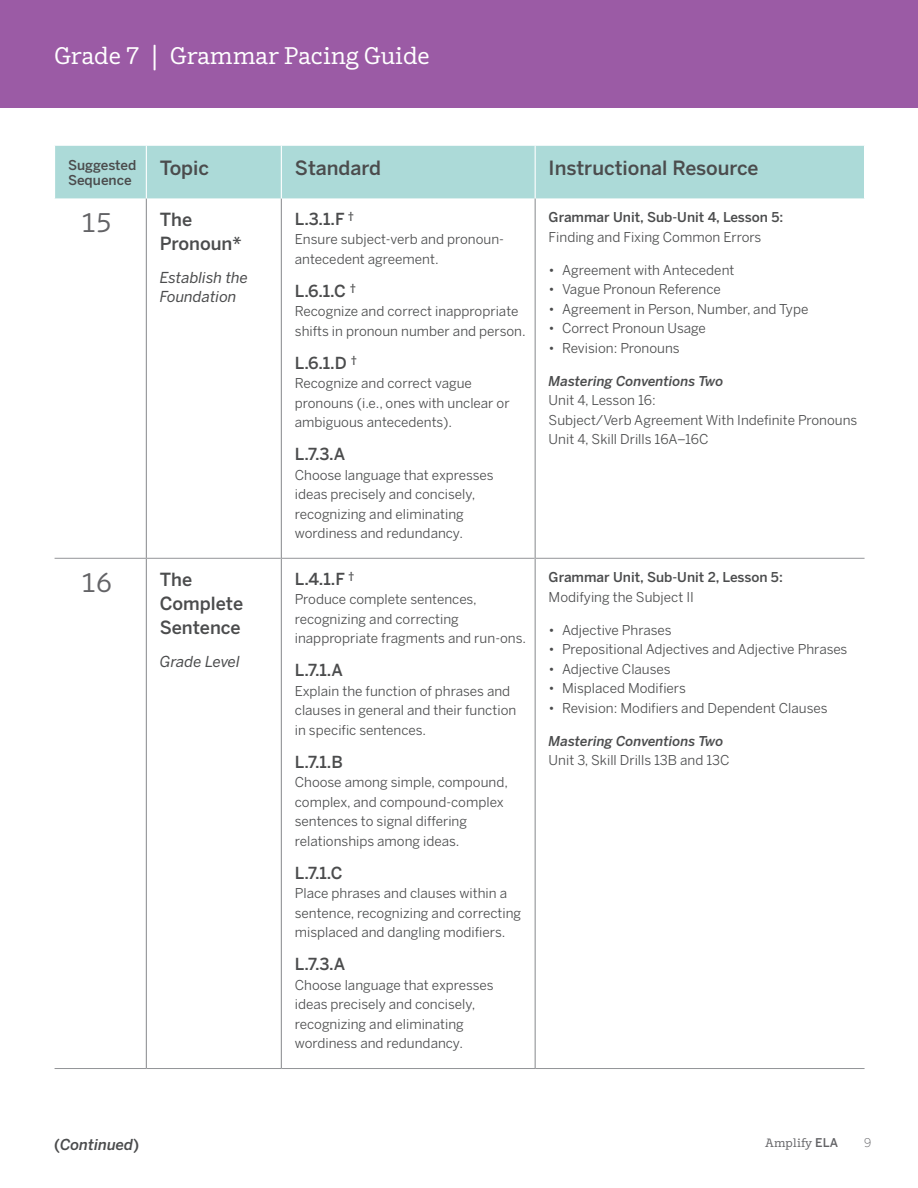
<style>
.page{position:relative;width:918px;height:1188px;background:#fff}
.page>*{position:absolute;margin:0;border:0;box-sizing:border-box;transform-origin:0 0}
.Number{font:27px "Amplify";color:#636366}
.t1{font:24px "Amplify";color:#fff}
.h2_Table_HeaderText{font:500 19.5px "Benton Sans";color:#4b4c4d}
.Table_Topic{font:500 18px/24px "Benton Sans";color:#4b4c4d}
.Standard_Text{font:500 16.5px "Benton Sans";color:#4b4c4d}
.Table_Topic-2{font:italic 15px/19.5px "Benton Sans";color:#4b4c4d}
.t2{font:italic 500 15px "Benton Sans";color:#4b4c4d}
.Standard_Text-2{font:13.5px/19.5px "Benton Sans";color:#4b4c4d}
.Table_ResourceCol{font:13.5px/19.5px "Benton Sans";color:#4b4c4d}
.Table_ResourceCol_1s{font:500 13.5px/19.5px "Benton Sans";color:#4b4c4d}
.h2_Table_HeaderText-2{font:500 13.5px/15px "Benton Sans";color:#4b4c4d}
.t3{font:12px "Amplify";letter-spacing:.02em;color:#636366}
.t4{font:300 12px "Benton Sans";color:#636366}
.s1{font-size:27px}
.s2{font-weight:400}
.s3{font-weight:500;font-style:italic}
.s4{font-style:normal}
.s5{font-family:"Benton Sans";font-weight:500}
</style>
<div class="page">
<div style="left:0;top:0;width:918px;height:108px;background:#9b5ba5"></div>
<div style="left:55px;top:146px;width:809px;height:52px;background:#acdad8"></div>
<hr style="left:146px;top:558px;width:135px;height:1px;background:#939598">
<hr style="left:282px;top:558px;width:253px;height:1px;background:#939598">
<hr style="left:536px;top:558px;width:329px;height:1px;background:#939598">
<hr style="left:146px;top:1068px;width:135px;height:1px;background:#939598">
<hr style="left:281px;top:1068px;width:254px;height:1px;background:#939598">
<hr style="left:535px;top:1068px;width:330px;height:1px;background:#939598">
<hr style="left:535px;top:198px;width:1px;height:360px;background:#939598">
<hr style="left:535px;top:558px;width:1px;height:510px;background:#939598">
<hr style="left:146px;top:198px;width:1px;height:360px;background:#939598">
<hr style="left:146px;top:559px;width:1px;height:509px;background:#939598">
<hr style="left:281px;top:198px;width:1px;height:360px;background:#939598">
<hr style="left:281px;top:558px;width:1px;height:510px;background:#939598">
<hr style="left:281px;top:146px;width:1px;height:52px;background:#fff">
<hr style="left:535px;top:146px;width:1px;height:52px;background:#fff">
<hr style="left:146px;top:146px;width:1px;height:52px;background:#fff">
<hr style="left:55px;top:1068px;width:91px;height:1px;background:#939598">
<hr style="left:55px;top:558px;width:91px;height:1px;background:#939598">
<h2 class="t1" style="left:54px;top:41px;width:377px">Grade 7 <span class="s1">|</span> Grammar Pacing Guide</h2>
<p class="h2_Table_HeaderText-2" style="left:68px;top:158px;width:70px">Suggested<br>Sequence</p>
<p class="h2_Table_HeaderText" style="left:160px;top:156px;width:51px">Topic</p>
<p class="h2_Table_HeaderText" style="left:295px;top:156px;width:88px">Standard</p>
<p class="h2_Table_HeaderText" style="left:549px;top:156px;width:211px">Instructional Resource</p>
<p class="Number" style="left:81px;top:206px;width:32px">15</p>
<p class="Table_Topic" style="left:160px;top:207px;width:83px">The<br>Pronoun*</p>
<p class="Table_Topic-2" style="left:160px;top:268px;width:90px">Establish the<br>Foundation</p>
<p class="Standard_Text" style="left:295px;top:208px;width:61px">L.3.1.F <sup>†</sup></p>
<p class="Standard_Text-2" style="left:295px;top:229px;width:211px">Ensure subject-verb and pronoun&shy;antecedent agreement.</p>
<p class="Standard_Text" style="left:295px;top:280px;width:62px">L.6.1.C <sup>†</sup></p>
<p class="Standard_Text-2" style="left:295px;top:301px;width:232px">Recognize and correct inappropriate shifts in pronoun number and person.</p>
<p class="Standard_Text" style="left:295px;top:352px;width:63px">L.6.1.D <sup>†</sup></p>
<p class="Standard_Text-2" style="left:295px;top:373px;width:216px">Recognize and correct vague pronouns (i.e., ones with unclear or ambiguous antecedents).</p>
<p class="Standard_Text" style="left:295px;top:444px;width:52px">L.7.3.A</p>
<p class="Standard_Text-2" style="left:295px;top:465px;width:200px">Choose language that expresses ideas precisely and concisely, recognizing and eliminating wordiness and redundancy.</p>
<p class="Table_ResourceCol_1s" style="left:549px;top:208px;width:236px">Grammar Unit, Sub-Unit 4, Lesson 5:<br><span class="s2">Finding and Fixing Common Errors</span></p>
<p class="Table_ResourceCol" style="left:549px;top:260px;width:187px">• Agreement with Antecedent</p>
<p class="Table_ResourceCol" style="left:549px;top:280px;width:174px">• Vague Pronoun Reference</p>
<p class="Table_ResourceCol" style="left:549px;top:299px;width:261px">• Agreement in Person, Number, and Type</p>
<p class="Table_ResourceCol" style="left:549px;top:319px;width:159px">• Correct Pronoun Usage</p>
<p class="Table_ResourceCol" style="left:549px;top:338px;width:133px">• Revision: Pronouns</p>
<p class="Table_ResourceCol" style="left:549px;top:371px;width:310px"><span class="s3">Mastering Conventions Two<br></span>Unit 4, Lesson 16:<br>Subject/Verb Agreement With Indefinite Pronouns<br>Unit 4, Skill Drills 16A–16C</p>
<p class="Number" style="left:81px;top:566px;width:32px">16</p>
<p class="Table_Topic" style="left:160px;top:568px;width:85px">The<br>Complete<br>Sentence</p>
<p class="Table_Topic-2" style="left:160px;top:652px;width:81px">Grade Level</p>
<p class="Standard_Text" style="left:295px;top:569px;width:61px">L.4.1.F <sup>†</sup></p>
<p class="Standard_Text-2" style="left:295px;top:590px;width:233px">Produce complete sentences, recognizing and correcting inappropriate fragments and run-ons.</p>
<p class="Standard_Text" style="left:295px;top:660px;width:50px">L.7.1.A</p>
<p class="Standard_Text-2" style="left:295px;top:681px;width:223px">Explain the function of phrases and clauses in general and their function in specific sentences.</p>
<p class="Standard_Text" style="left:295px;top:752px;width:50px">L.7.1.B</p>
<p class="Standard_Text-2" style="left:295px;top:773px;width:215px">Choose among simple, compound, complex, and compound-complex sentences to signal differing relationships among ideas.</p>
<p class="Standard_Text" style="left:295px;top:863px;width:49px">L.7.1.C</p>
<p class="Standard_Text-2" style="left:295px;top:884px;width:228px">Place phrases and clauses within a sentence, recognizing and correcting misplaced and dangling modifiers.</p>
<p class="Standard_Text" style="left:295px;top:954px;width:52px">L.7.3.A</p>
<p class="Standard_Text-2" style="left:295px;top:975px;width:200px">Choose language that expresses ideas precisely and concisely, recognizing and eliminating wordiness and redundancy.</p>
<p class="Table_ResourceCol_1s" style="left:549px;top:568px;width:236px">Grammar Unit, Sub-Unit 2, Lesson 5:<br><span class="s2">Modifying the Subject II</span></p>
<p class="Table_ResourceCol" style="left:549px;top:620px;width:124px">• Adjective Phrases</p>
<p class="Table_ResourceCol" style="left:549px;top:640px;width:300px">• Prepositional Adjectives and Adjective Phrases</p>
<p class="Table_ResourceCol" style="left:549px;top:659px;width:123px">• Adjective Clauses</p>
<p class="Table_ResourceCol" style="left:549px;top:679px;width:139px">• Misplaced Modifiers</p>
<p class="Table_ResourceCol" style="left:549px;top:698px;width:280px">• Revision: Modifiers and Dependent Clauses</p>
<p class="Table_ResourceCol" style="left:549px;top:731px;width:183px"><span class="s3">Mastering Conventions Two<br></span>Unit 3, Skill Drills 13B and 13C</p>
<p class="t2" style="left:54px;top:1135px;width:87px"><span class="s4">(</span>Continued<span class="s4">)</span></p>
<p class="t3" style="left:765px;top:1136px;width:75px">Amplify <span class="s5">ELA</span></p>
<p class="t4" style="left:864px;top:1136px;width:9px">9</p>
</div>
